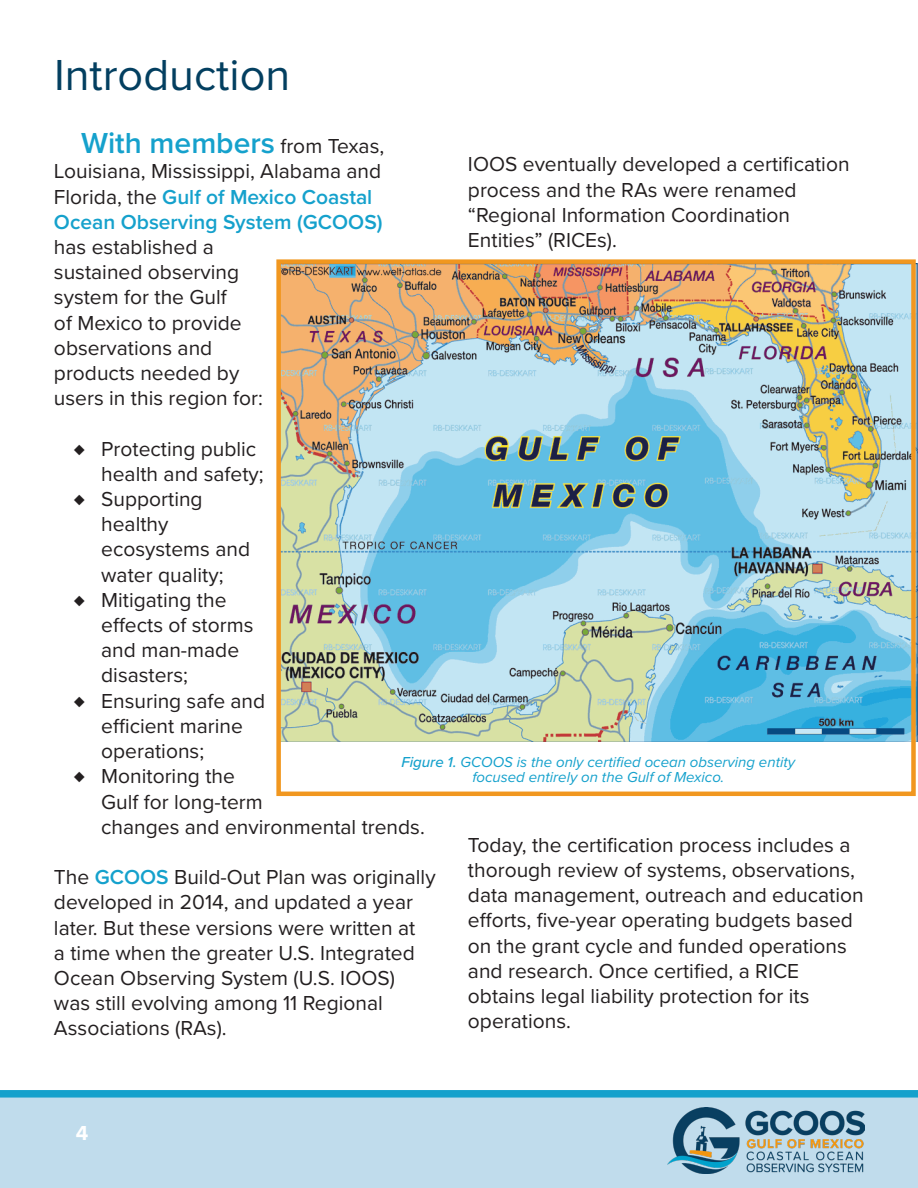
<style>
.page{position:relative;width:918px;height:1188px;background:#fff}
.page>*{position:absolute;margin:0;border:0;box-sizing:border-box;transform-origin:0 0}
.t1{font:45px "Proxima Nova";color:#033f60}
.t2{font:600 30px "Proxima Nova";color:#15a1cc}
.t3{font:21px/25.2px "Proxima Nova";color:#231f20}
.t4{font:600 21px/25.2px "Proxima Nova";color:#15a1cc}
.t5{font:700 21px "Proxima Nova";color:#fff}
.t6{font:italic 15px/15px "Proxima Nova";color:#15a1cc;text-align:center}
.s1{font-weight:400;font-size:21px;color:#231f20}
.s2{font-weight:400;color:#231f20}
.s3{font-weight:600;color:#15a1cc}
.s4{font-weight:500}
</style>
<div class="page">
<div style="left:0;top:1097px;width:918px;height:91px;background:#c0dcec"></div>
<div style="left:0;top:1090px;width:918px;height:8px;background:#15a1cc"></div>
<img style="left:667px;top:1107px;width:197px;height:66px">
<img style="left:281px;top:263px;width:637px;height:478px">
<div style="left:276px;top:259px;width:640px;height:537px;border:4px solid #f1971f"></div>
<h1 class="t1" style="left:54px;top:41px;width:238px">Introduction</h1>
<h2 class="t2" style="left:81px;top:121px;width:305px">With members <span class="s1">from Texas,</span></h2>
<p class="t4" style="left:54px;top:158px;width:330px"><span class="s2">Louisiana, Mississippi, Alabama and<br>Florida, the</span> Gulf of Mexico Coastal<br>Ocean Observing System (GCOOS)</p>
<p class="t3" style="left:54px;top:234px;width:210px">has established a sustained observing system for the Gulf<br>of Mexico to provide observations and products needed by users in this region for:</p>
<p class="t3" style="left:74px;top:435px;width:184px">♦ Protecting public</p>
<p class="t3" style="left:101px;top:460px;width:164px">health and safety;</p>
<p class="t3" style="left:74px;top:486px;width:130px">♦ Supporting</p>
<p class="t3" style="left:101px;top:511px;width:69px">healthy</p>
<p class="t3" style="left:101px;top:536px;width:150px">ecosystems and</p>
<p class="t3" style="left:101px;top:561px;width:124px">water quality;</p>
<p class="t3" style="left:74px;top:586px;width:154px">♦ Mitigating the</p>
<p class="t3" style="left:101px;top:612px;width:154px">effects of storms</p>
<p class="t3" style="left:101px;top:637px;width:139px">and man-made</p>
<p class="t3" style="left:101px;top:662px;width:88px">disasters;</p>
<p class="t3" style="left:74px;top:687px;width:192px">♦ Ensuring safe and</p>
<p class="t3" style="left:101px;top:712px;width:143px">efficient marine</p>
<p class="t3" style="left:101px;top:738px;width:104px">operations;</p>
<p class="t3" style="left:74px;top:763px;width:162px">♦ Monitoring the</p>
<p class="t3" style="left:101px;top:788px;width:163px">Gulf for long-term</p>
<p class="t3" style="left:101px;top:813px;width:325px">changes and environmental trends.</p>
<p class="t3" style="left:54px;top:864px;width:383px">The <span class="s3">GCOOS</span> Build-Out Plan was originally developed in 2014, and updated a year later. But these versions were written at<br>a time when the greater U.S. Integrated Ocean Observing System (U.S. IOOS) was still evolving among 11 Regional Associations (RAs).</p>
<p class="t3" style="left:468px;top:151px;width:383px">IOOS eventually developed a certification process and the RAs were renamed “Regional Information Coordination Entities” (RICEs).</p>
<p class="t6" style="left:401px;top:753px;width:395px"><span class="s4">Figure 1.</span> GCOOS is the only certified ocean observing entity focused entirely on the Gulf of Mexico.</p>
<p class="t3" style="left:468px;top:831px;width:397px">Today, the certification process includes a thorough review of systems, observations, data management, outreach and education efforts, five-year operating budgets based on the grant cycle and funded operations and research. Once certified, a RICE obtains legal liability protection for its operations.</p>
<p class="t5" style="left:76px;top:1117px;width:14px">4</p>
</div>
